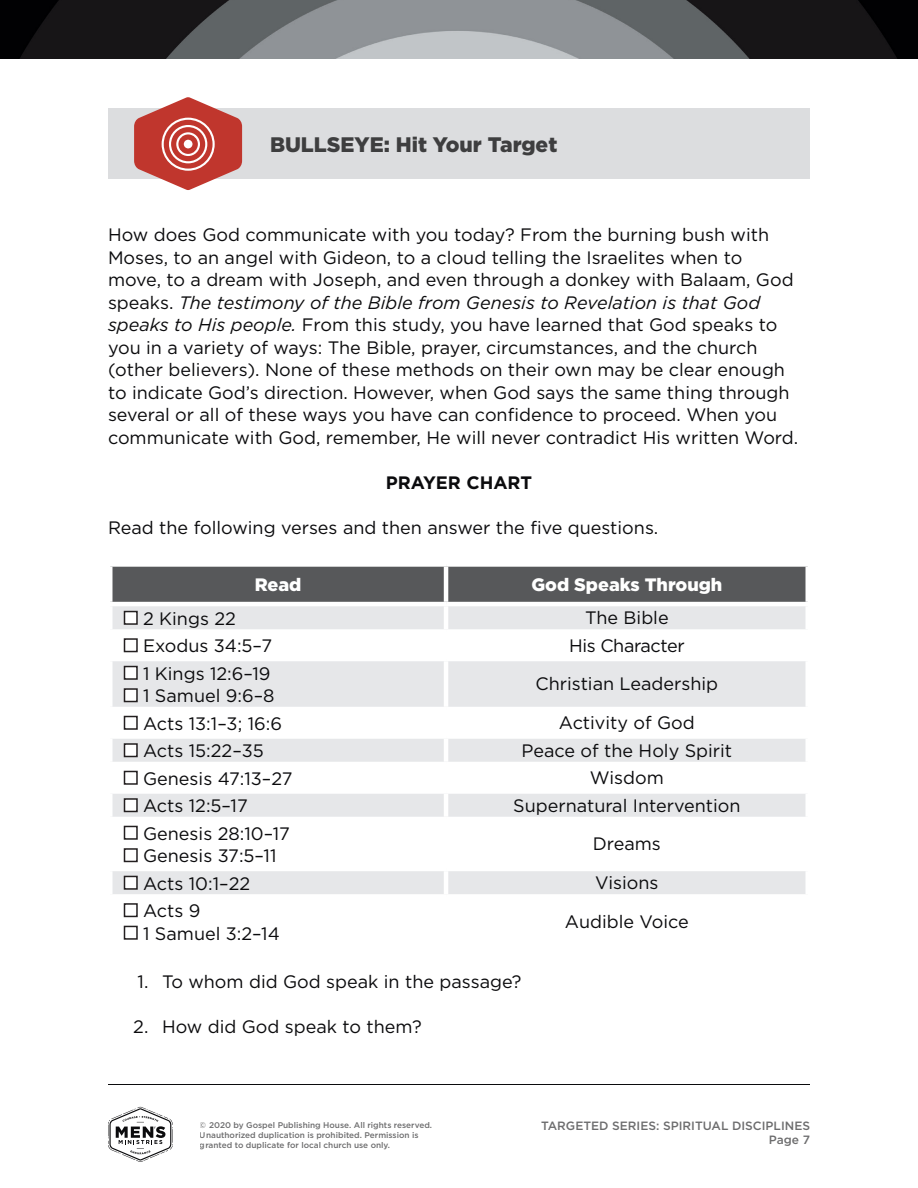
<style>
.page{position:relative;width:918px;height:1188px;background:#fff}
.page>*{position:absolute;margin:0;border:0;box-sizing:border-box;transform-origin:0 0}
.t1{font:900 21px "Gotham";color:#3e3e3f}
.t2{font:18px/22.5px "Gotham";color:#0b0b0d}
.t3{font:900 18px "Gotham";color:#fff}
.t4{font:18px "Gotham";letter-spacing:-.02em;color:#0b0b0d}
.t5{font:700 18px "Gotham";color:#0b0b0d}
.t6{font:500 12px/14.4px "Gotham";color:#0b0b0d;text-align:right}
.t7{font:500 8.25px/9.9px "Gotham";color:#0b0b0d}
.s1{font-style:italic}
</style>
<div class="page">
<svg style="left:108px;top:1107px;width:65px;height:55px"></svg>
<hr style="left:108px;top:1084px;width:702px;height:1px;background:#0b0b0d">
<img style="left:0;top:0;width:918px;height:58px">
<div style="left:112px;top:567px;width:694px;height:35px;background:#57585a"></div>
<svg style="left:112px;top:606px;width:694px;height:288px;fill:#e6e7e9"></svg>
<hr style="left:444px;top:567px;width:4px;height:35px;background:#fff">
<hr style="left:444px;top:606px;width:4px;height:23px;background:#fff">
<div style="left:108px;top:629px;width:338px;height:5px;background:#fff"></div>
<div style="left:446px;top:629px;width:364px;height:5px;background:#fff"></div>
<hr style="left:444px;top:634px;width:4px;height:23px;background:#fff">
<hr style="left:108px;top:657px;width:338px;height:4px;background:#fff">
<hr style="left:446px;top:657px;width:364px;height:4px;background:#fff">
<hr style="left:444px;top:661px;width:4px;height:46px;background:#fff">
<hr style="left:108px;top:707px;width:338px;height:4px;background:#fff">
<hr style="left:446px;top:707px;width:364px;height:4px;background:#fff">
<hr style="left:444px;top:711px;width:4px;height:23px;background:#fff">
<div style="left:108px;top:734px;width:338px;height:5px;background:#fff"></div>
<div style="left:446px;top:734px;width:364px;height:5px;background:#fff"></div>
<hr style="left:444px;top:739px;width:4px;height:23px;background:#fff">
<hr style="left:108px;top:762px;width:338px;height:4px;background:#fff">
<hr style="left:446px;top:762px;width:364px;height:4px;background:#fff">
<hr style="left:444px;top:766px;width:4px;height:23px;background:#fff">
<div style="left:108px;top:789px;width:338px;height:5px;background:#fff"></div>
<div style="left:446px;top:789px;width:364px;height:5px;background:#fff"></div>
<hr style="left:444px;top:794px;width:4px;height:23px;background:#fff">
<hr style="left:108px;top:817px;width:338px;height:4px;background:#fff">
<hr style="left:446px;top:817px;width:364px;height:4px;background:#fff">
<hr style="left:444px;top:821px;width:4px;height:46px;background:#fff">
<hr style="left:108px;top:867px;width:338px;height:4px;background:#fff">
<hr style="left:446px;top:867px;width:364px;height:4px;background:#fff">
<hr style="left:444px;top:871px;width:4px;height:23px;background:#fff">
<div style="left:124px;top:612px;width:13px;height:12px;background:#fff"></div>
<div style="left:124px;top:611px;width:14px;height:14px;border:2px solid #231f20"></div>
<div style="left:124px;top:639px;width:13px;height:13px;background:#fff"></div>
<div style="left:124px;top:638px;width:14px;height:14px;border:2px solid #231f20"></div>
<div style="left:124px;top:667px;width:13px;height:12px;background:#fff"></div>
<div style="left:124px;top:666px;width:14px;height:14px;border:2px solid #231f20"></div>
<div style="left:124px;top:689px;width:13px;height:13px;background:#fff"></div>
<div style="left:124px;top:688px;width:14px;height:14px;border:2px solid #231f20"></div>
<div style="left:124px;top:717px;width:13px;height:12px;background:#fff"></div>
<div style="left:124px;top:716px;width:14px;height:14px;border:2px solid #231f20"></div>
<div style="left:124px;top:744px;width:13px;height:12px;background:#fff"></div>
<div style="left:124px;top:743px;width:14px;height:14px;border:2px solid #231f20"></div>
<div style="left:124px;top:771px;width:13px;height:13px;background:#fff"></div>
<div style="left:124px;top:771px;width:14px;height:14px;border:2px solid #231f20"></div>
<div style="left:124px;top:799px;width:13px;height:12px;background:#fff"></div>
<div style="left:124px;top:798px;width:14px;height:14px;border:2px solid #231f20"></div>
<div style="left:124px;top:826px;width:13px;height:13px;background:#fff"></div>
<div style="left:124px;top:826px;width:14px;height:14px;border:2px solid #231f20"></div>
<div style="left:124px;top:849px;width:13px;height:12px;background:#fff"></div>
<div style="left:124px;top:848px;width:14px;height:14px;border:2px solid #231f20"></div>
<div style="left:124px;top:876px;width:13px;height:13px;background:#fff"></div>
<div style="left:124px;top:876px;width:14px;height:14px;border:2px solid #231f20"></div>
<div style="left:124px;top:903px;width:14px;height:14px;border:2px solid #231f20"></div>
<div style="left:124px;top:926px;width:14px;height:14px;border:2px solid #231f20"></div>
<div style="left:108px;top:108px;width:702px;height:71px;background:#dcdddf"></div>
<svg style="left:134px;top:97px;width:108px;height:93px"></svg>
<div style="left:184px;top:140px;width:9px;height:8px;background:#fff;border-radius:50%"></div>
<p class="t1" style="left:270px;top:130px;width:289px">BULLSEYE: Hit Your Target</p>
<p class="t2" style="left:108px;top:223px;width:692px">How does God communicate with you today? From the burning bush with Moses, to an angel with Gideon, to a cloud telling the Israelites when to move, to a dream with Joseph, and even through a donkey with Balaam, God speaks. <span class="s1">The testimony of the Bible from Genesis to Revelation is that God speaks to His people.</span> From this study, you have learned that God speaks to you in a variety of ways: The Bible, prayer, circumstances, and the church (other believers). None of these methods on their own may be clear enough to indicate God’s direction. However, when God says the same thing through several or all of these ways you have can confidence to proceed. When you communicate with God, remember, He will never contradict His written Word.</p>
<p class="t5" style="left:386px;top:472px;width:148px">PRAYER CHART</p>
<p class="t2" style="left:108px;top:516px;width:552px">Read the following verses and then answer the five questions.</p>
<p class="t3" style="left:255px;top:572px;width:48px">Read</p>
<p class="t3" style="left:531px;top:572px;width:192px">God Speaks Through</p>
<p class="t2" style="left:143px;top:607px;width:94px">2 Kings 22</p>
<p class="t2" style="left:585px;top:606px;width:85px">The Bible</p>
<p class="t2" style="left:143px;top:634px;width:131px">Exodus 34:5–7</p>
<p class="t4" style="left:569px;top:634px;width:117px">His Character</p>
<p class="t2" style="left:143px;top:662px;width:133px">1 Kings 12:6–19<br>1 Samuel 9:6–8</p>
<p class="t2" style="left:536px;top:672px;width:184px">Christian Leadership</p>
<p class="t2" style="left:143px;top:712px;width:140px">Acts 13:1–3; 16:6</p>
<p class="t2" style="left:559px;top:711px;width:137px">Activity of God</p>
<p class="t2" style="left:143px;top:739px;width:122px">Acts 15:22–35</p>
<p class="t2" style="left:522px;top:739px;width:212px">Peace of the Holy Spirit</p>
<p class="t2" style="left:143px;top:767px;width:151px">Genesis 47:13–27</p>
<p class="t2" style="left:590px;top:766px;width:76px">Wisdom</p>
<p class="t2" style="left:143px;top:794px;width:106px">Acts 12:5–17</p>
<p class="t2" style="left:513px;top:794px;width:229px">Supernatural Intervention</p>
<p class="t2" style="left:143px;top:822px;width:148px">Genesis 28:10–17<br>Genesis 37:5–11</p>
<p class="t2" style="left:593px;top:832px;width:70px">Dreams</p>
<p class="t2" style="left:143px;top:872px;width:109px">Acts 10:1–22</p>
<p class="t2" style="left:595px;top:871px;width:65px">Visions</p>
<p class="t2" style="left:143px;top:899px;width:138px">Acts 9<br>1 Samuel 3:2–14</p>
<p class="t2" style="left:565px;top:910px;width:125px">Audible Voice</p>
<p class="t2" style="left:138px;top:970px;width:385px">1. To whom did God speak in the passage?</p>
<p class="t2" style="left:133px;top:1015px;width:290px">2. How did God speak to them?</p>
<p class="t7" style="left:200px;top:1120px;width:234px">© 2020 by Gospel Publishing House. All rights reserved.<br>Unauthorized duplication is prohibited. Permission is granted to duplicate for local church use only.</p>
<p class="t6" style="left:541px;top:1118px;width:270px">TARGETED SERIES: SPIRITUAL DISCIPLINES<br>Page 7</p>
</div>
